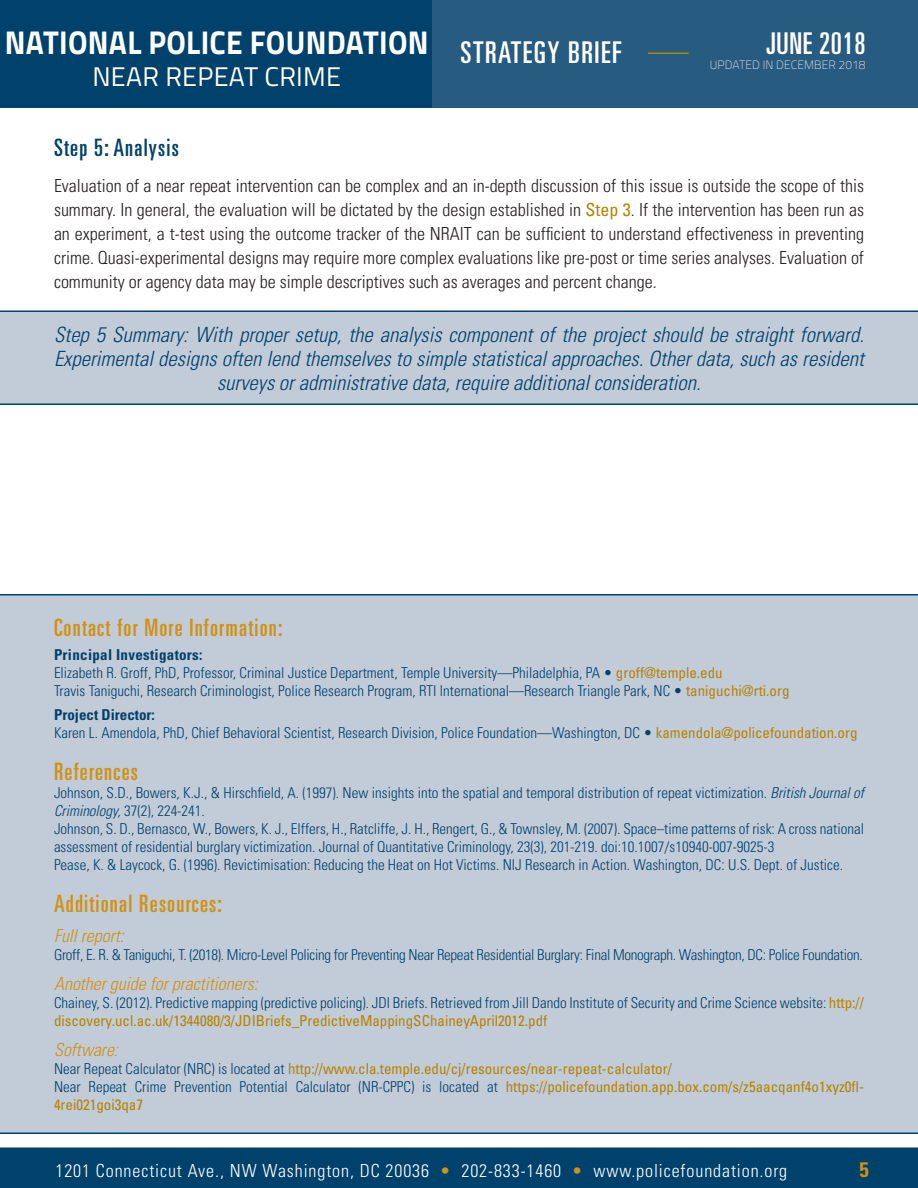
<style>
.page{position:relative;width:918px;height:1188px;background:#fff}
.page>*{position:absolute;margin:0;border:0;box-sizing:border-box;transform-origin:0 0}
.t1{font:700 33px "Titillium Web";letter-spacing:.01em;color:#fff;scale:.91 1}
.t2{font:ultra-condensed 30px "Univers";letter-spacing:.05em;color:#fff}
.t3{font:ultra-condensed 30px "Univers";letter-spacing:.02em;color:#fff}
.t4{font:27px "Titillium Web";letter-spacing:.01em;color:#fff}
.Paragraph_Style_1{font:ultra-condensed 24px "Univers";letter-spacing:.05em;color:#d09114}
.Section_Title{font:ultra-condensed 24px "Univers";letter-spacing:.05em;color:#00426b}
.Pull_Quote{font:italic 300 condensed 21px/24px "Univers";color:#00426b;text-align:center}
.t5{font:700 condensed 21px "Univers";color:#d09114}
.Body_Text{font:300 condensed 18px/24px "Univers";color:#231f20;text-align:justify}
.t6{font:300 condensed 18px "Univers";letter-spacing:.05em;color:#fff}
.Paragraph_Style_3{font:italic 300 condensed 18px "Univers";color:#d09114}
.Paragraph_Style_2{font:300 condensed 15px/18px "Univers";color:#00426b}
.Paragraph_Style_2-2{font:condensed 15px/18px "Univers";color:#b48300}
.Paragraph_Style_2-3{font:300 condensed 15px "Univers";letter-spacing:-.02em;color:#00426b}
.Pull_Quote-2{font:700 condensed 15px "Univers";letter-spacing:.02em;color:#00426b}
.Pull_Quote-3{font:700 condensed 15px "Univers";color:#00426b}
.t7{font:100 12px "Titillium Web";letter-spacing:.01em;color:#fff}
.s1{font-weight:400;color:#b48300}
.s2{font-style:italic}
.s3{font-weight:300;color:#00426b}
.s4{color:#d09114}
</style>
<div class="page">
<div style="left:1px;top:1148px;width:916px;height:39px;background:#00426b"></div>
<div style="left:0;top:1148px;width:918px;height:40px;border:2px solid #00426b"></div>
<div style="left:0;top:0;width:432px;height:108px;background:#00426b"></div>
<div style="left:432px;top:0;width:486px;height:108px;background:#275b7f"></div>
<hr style="left:648px;top:52px;width:40px;height:2px;background:#b48300">
<div style="left:0;top:594px;width:918px;height:540px;background:#c2cbd8"></div>
<hr style="left:0;top:594px;width:918px;height:2px;background:#00426b">
<hr style="left:0;top:1132px;width:918px;height:2px;background:#00426b">
<div style="left:0;top:311px;width:918px;height:94px;background:#c2cbd8"></div>
<hr style="left:0;top:310px;width:918px;height:2px;background:#00426b">
<hr style="left:0;top:404px;width:918px;height:1px;background:#00426b">
<h1 class="t1" style="left:5px;top:17px;width:467px">NATIONAL POLICE FOUNDATION</h1>
<h3 class="t4" style="left:92px;top:57px;width:250px">NEAR REPEAT CRIME</h3>
<h2 class="t2" style="left:460px;top:36px;width:163px">STRATEGY BRIEF</h2>
<h2 class="t3" style="left:767px;top:27px;width:100px">JUNE 2018</h2>
<p class="t7" style="left:710px;top:56px;width:157px">UPDATED IN DECEMBER 2018</p>
<p class="Section_Title" style="left:54px;top:134px;width:126px">Step 5: Analysis</p>
<p class="Body_Text" style="left:54px;top:173px;width:812px">Evaluation of a near repeat intervention can be complex and an in-depth discussion of this issue is outside the scope of this summary. In general, the evaluation will be dictated by the design established in <span class="s1">Step 3</span>. If the intervention has been run as an experiment, a t-test using the outcome tracker of the NRAIT can be sufficient to understand effectiveness in preventing crime. Quasi-experimental designs may require more complex evaluations like pre-post or time series analyses. Evaluation of community or agency data may be simple descriptives such as averages and percent change.</p>
<p class="Pull_Quote" style="left:54px;top:322px;width:812px">Step 5 Summary: With proper setup, the analysis component of the project should be straight forward.<br>Experimental designs often lend themselves to simple statistical approaches. Other data, such as resident surveys or administrative data, require additional consideration.</p>
<p class="Paragraph_Style_1" style="left:54px;top:614px;width:230px">Contact for More Information:</p>
<p class="Pull_Quote-2" style="left:54px;top:645px;width:150px">Principal Investigators:</p>
<p class="Paragraph_Style_2" style="left:54px;top:664px;width:670px">Elizabeth R. Groff, PhD, Professor, Criminal Justice Department, Temple University—Philadelphia, PA • <span class="s1">groff@temple.edu</span></p>
<p class="Paragraph_Style_2" style="left:54px;top:682px;width:737px">Travis Taniguchi, Research Criminologist, Police Research Program, RTI International—Research Triangle Park, NC • <span class="s1">taniguchi@rti.org</span></p>
<p class="Pull_Quote-3" style="left:54px;top:705px;width:102px">Project Director:</p>
<p class="Paragraph_Style_2" style="left:54px;top:724px;width:805px">Karen L. Amendola, PhD, Chief Behavioral Scientist, Research Division, Police Foundation—Washington, DC • <span class="s1">kamendola@policefoundation.org</span></p>
<p class="Paragraph_Style_1" style="left:54px;top:758px;width:86px">References</p>
<p class="Paragraph_Style_2" style="left:54px;top:784px;width:812px">Johnson, S.D., Bowers, K.J., &amp; Hirschfield, A. (1997). New insights into the spatial and temporal distribution of repeat victimization. <span class="s2">British Journal of<br>Criminology,</span> 37(2), 224-241.</p>
<p class="Paragraph_Style_2" style="left:54px;top:820px;width:812px">Johnson, S. D., Bernasco, W., Bowers, K. J., Elffers, H., Ratcliffe, J. H., Rengert, G., &amp; Townsley, M. (2007). Space–time patterns of risk: A cross national assessment of residential burglary victimization. Journal of Quantitative Criminology, 23(3), 201-219. doi:10.1007/s10940-007-9025-3</p>
<p class="Paragraph_Style_2" style="left:54px;top:856px;width:791px">Pease, K. &amp; Laycock, G. (1996). Revictimisation: Reducing the Heat on Hot Victims. NIJ Research in Action. Washington, DC: U.S. Dept. of Justice.</p>
<p class="Paragraph_Style_1" style="left:54px;top:890px;width:170px">Additional Resources:</p>
<p class="Paragraph_Style_3" style="left:54px;top:925px;width:71px">Full report:</p>
<p class="Paragraph_Style_2-3" style="left:54px;top:946px;width:810px">Groff, E. R. &amp; Taniguchi, T. (2018). Micro-Level Policing for Preventing Near Repeat Residential Burglary: Final Monograph. Washington, DC: Police Foundation.</p>
<p class="Paragraph_Style_3" style="left:54px;top:973px;width:205px">Another guide for practitioners:</p>
<p class="Paragraph_Style_2" style="left:54px;top:994px;width:812px">Chainey, S. (2012). Predictive mapping (predictive policing). JDI Briefs. Retrieved from Jill Dando Institute of Security and Crime Science website: <span class="s1">http:// discovery.ucl.ac.uk/1344080/3/JDIBriefs_PredictiveMappingSChaineyApril2012.pdf</span></p>
<p class="Paragraph_Style_3" style="left:54px;top:1039px;width:65px">Software:</p>
<p class="Paragraph_Style_2-2" style="left:54px;top:1059px;width:619px"><span class="s3">Near Repeat Calculator (NRC) is located at</span> http://www.cla.temple.edu/cj/resources/near-repeat-calculator/</p>
<p class="Paragraph_Style_2-2" style="left:54px;top:1077px;width:812px"><span class="s3">Near Repeat Crime Prevention Potential Calculator (NR-CPPC) is located at</span> https://policefoundation.app.box.com/s/z5aacqanf4o1xyz0fl-<br>4rei021goi3qa7</p>
<p class="t6" style="left:56px;top:1160px;width:733px">1201 Connecticut Ave., NW Washington, DC 20036 <span class="s4">•</span> 202-833-1460 <span class="s4">•</span> www.policefoundation.org</p>
<h3 class="t5" style="left:859px;top:1157px;width:11px">5</h3>
</div>
